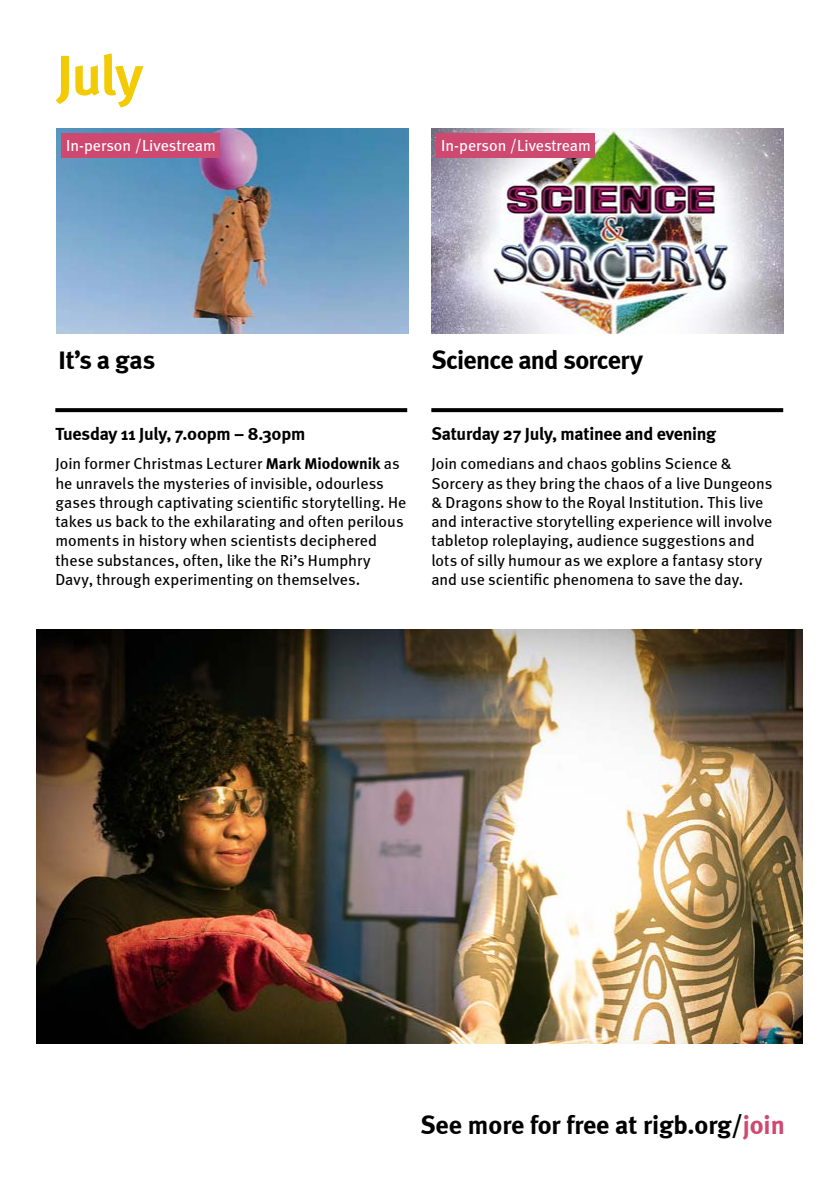
<style>
.page{position:relative;width:840px;height:1191px;background:#fff}
.page>*{position:absolute;margin:0;border:0;box-sizing:border-box;transform-origin:0 0}
.t1{font:700 56px "Meta";color:#f3cb05}
.t2{font:700 26px "Meta";letter-spacing:-.01em;color:#000}
.t3{font:700 26px "Meta";letter-spacing:-.03em;color:#000}
.t4{font:700 18px "Meta";letter-spacing:-.015em;color:#000}
.t5{font:16px/19.2px "Meta";color:#000}
.t6{font:16px "Meta";color:#fff}
.s1{font-weight:700}
.s2{color:#cf4870}
</style>
<div class="page">
<img style="left:431px;top:129px;width:351px;height:204px">
<svg style="left:55px;top:408px;width:352px;height:4px"></svg>
<img style="left:57px;top:129px;width:351px;height:204px">
<svg style="left:431px;top:408px;width:351px;height:4px"></svg>
<div style="left:61px;top:134px;width:158px;height:24px;background:#cf4870"></div>
<div style="left:436px;top:133px;width:158px;height:24px;background:#cf4870"></div>
<img style="left:37px;top:629px;width:765px;height:414px">
<h1 class="t1" style="left:57px;top:42px;width:88px">July</h1>
<p class="t6" style="left:66px;top:136px;width:151px">In-person /Livestream</p>
<p class="t6" style="left:441px;top:136px;width:151px">In-person /Livestream</p>
<h2 class="t2" style="left:59px;top:344px;width:98px">It’s a gas</h2>
<h2 class="t3" style="left:431px;top:344px;width:213px">Science and sorcery</h2>
<p class="t4" style="left:55px;top:423px;width:251px">Tuesday 11 July, 7.00pm – 8.30pm</p>
<p class="t5" style="left:55px;top:454px;width:352px">Join former Christmas Lecturer <span class="s1">Mark Miodownik</span> as he unravels the mysteries of invisible, odourless gases through captivating scientific storytelling. He takes us back to the exhilarating and often perilous moments in history when scientists deciphered these substances, often, like the Ri’s Humphry Davy, through experimenting on themselves.</p>
<p class="t4" style="left:431px;top:423px;width:286px">Saturday 27 July, matinee and evening</p>
<p class="t5" style="left:431px;top:454px;width:342px">Join comedians and chaos goblins Science &amp; Sorcery as they bring the chaos of a live Dungeons &amp; Dragons show to the Royal Institution. This live and interactive storytelling experience will involve tabletop roleplaying, audience suggestions and lots of silly humour as we explore a fantasy story and use scientific phenomena to save the day.</p>
<h2 class="t2" style="left:420px;top:1109px;width:366px">See more for free at rigb.org/<span class="s2">join</span></h2>
</div>
